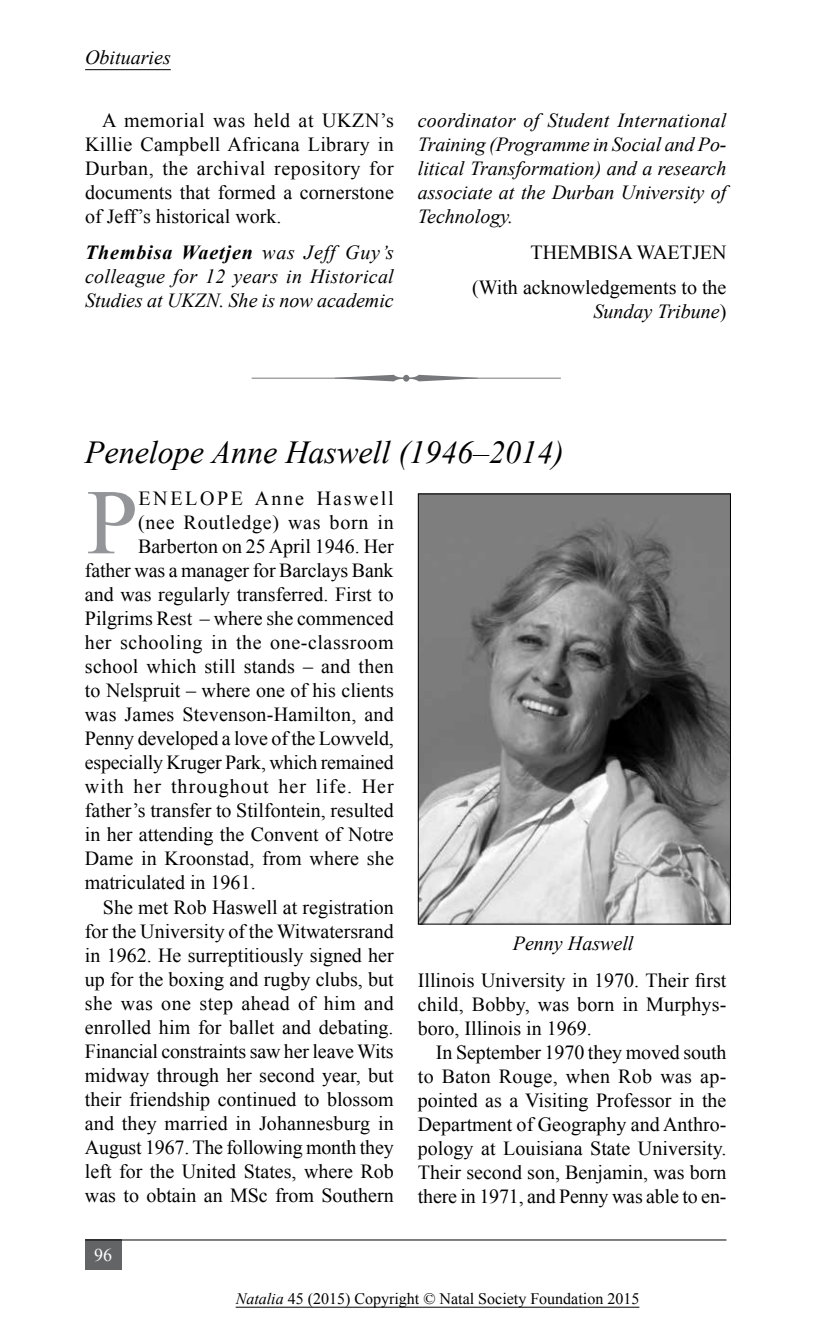
<style>
.page{position:relative;width:840px;height:1333px;background:#fff}
.page>*{position:absolute;margin:0;border:0;box-sizing:border-box;transform-origin:0 0}
.t1{font:92.4px "Times New Roman";color:#939598}
.t2{font:italic 32px "Times New Roman";color:#000}
.t3{font:20px/24px "Times New Roman";color:#000;text-align:justify}
.t4{font:italic 20px/24px "Times New Roman";color:#000;text-align:justify}
.t5{font:20px "Times New Roman";letter-spacing:.03em;color:#000}
.t6{font:20px "Times New Roman";letter-spacing:.055em;color:#000}
.t7{font:20px "Times New Roman";letter-spacing:.02em;color:#000}
.t8{font:20px "Times New Roman";letter-spacing:.035em;color:#000}
.t9{font:20px "Times New Roman";letter-spacing:.095em;color:#000}
.t10{font:18px "Times New Roman";color:#fff}
.t11{font:16px "Times New Roman";color:#000}
.s1{font-weight:700}
.s2{font-style:normal}
.s3{font-style:italic}
</style>
<div class="page">
<hr style="left:85px;top:69px;width:86px;height:1px;background:#000">
<div style="left:85px;top:1239px;width:36px;height:30px;background:#636466"></div>
<hr style="left:85px;top:1239px;width:641px;height:1px;background:#000">
<hr style="left:235px;top:1306px;width:404px;height:1px;background:#000">
<hr style="left:251px;top:378px;width:309px;height:1px;background:#77787b">
<img style="left:419px;top:495px;width:309px;height:427px">
<div style="left:417px;top:493px;width:313px;height:431px;border:1px solid #000"></div>
<svg style="left:334px;top:377px;width:144px;height:2px"></svg>
<p class="t4" style="left:85px;top:44px;width:87px">Obituaries</p>
<p class="t3" style="left:85px;top:108px;width:310px;text-indent:17px">A memorial was held at UKZN’s Killie Campbell Africana Library in Durban, the archival repository for documents that formed a cornerstone of Jeff’s historical work.</p>
<p class="t4" style="left:85px;top:239px;width:310px"><span class="s1">Thembisa Waetjen</span> was Jeff Guy’s colleague for 12 years in Historical Studies at UKZN. She is now academic</p>
<p class="t4" style="left:417px;top:108px;width:310px">coordinator of Student International Training (Programme in Social and Po&shy;litical Transformation) and a research associate at the Durban University of Technology.</p>
<p class="t3" style="left:472px;top:234px;width:256px;line-height:35.4px;text-align:right">THEMBISA WAETJEN<br>(With acknowledgements to the</p>
<p class="t4" style="left:593px;top:299px;width:134px">Sunday Tribune<span class="s2">)</span></p>
<h2 class="t2" style="left:85px;top:430px;width:480px">Penelope Anne Haswell (1946–2014)</h2>
<h1 class="t1" style="left:86px;top:457px;width:53px">P</h1>
<p class="t9" style="left:138px;top:484px;width:257px">eNELOPE Anne Haswell</p>
<p class="t8" style="left:138px;top:508px;width:257px">(nee Routledge) was born in</p>
<p class="t3" style="left:138px;top:534px;width:257px">Barberton on 25 April 1946. Her</p>
<p class="t3" style="left:85px;top:558px;width:310px">father was a manager for Barclays Bank</p>
<p class="t3" style="left:85px;top:582px;width:310px">and was regularly transferred. First to</p>
<p class="t3" style="left:85px;top:606px;width:310px">Pilgrims Rest – where she commenced</p>
<p class="t5" style="left:85px;top:628px;width:310px">her schooling in the one-classroom</p>
<p class="t3" style="left:85px;top:654px;width:310px">school which still stands – and then</p>
<p class="t3" style="left:85px;top:678px;width:310px">to Nelspruit – where one of his clients</p>
<p class="t3" style="left:85px;top:702px;width:310px">was James Stevenson-Hamilton, and</p>
<p class="t3" style="left:85px;top:726px;width:310px">Penny developed a love of the Lowveld,</p>
<p class="t3" style="left:85px;top:750px;width:310px">especially Kruger Park, which remained</p>
<p class="t6" style="left:85px;top:772px;width:310px">with her throughout her life. Her</p>
<p class="t3" style="left:85px;top:798px;width:310px">father’s transfer to Stilfontein, resulted</p>
<p class="t3" style="left:85px;top:822px;width:310px">in her attending the Convent of Notre</p>
<p class="t3" style="left:85px;top:846px;width:310px">Dame in Kroonstad, from where she</p>
<p class="t3" style="left:85px;top:870px;width:172px">matriculated in 1961.</p>
<p class="t3" style="left:103px;top:894px;width:292px">She met Rob Haswell at registration</p>
<p class="t3" style="left:85px;top:918px;width:310px">for the University of the Witwatersrand</p>
<p class="t3" style="left:85px;top:942px;width:310px">in 1962. He surreptitiously signed her</p>
<p class="t3" style="left:85px;top:966px;width:310px">up for the boxing and rugby clubs, but</p>
<p class="t7" style="left:85px;top:988px;width:310px">she was one step ahead of him and</p>
<p class="t3" style="left:85px;top:1014px;width:310px">enrolled him for ballet and debating.</p>
<p class="t3" style="left:85px;top:1038px;width:310px">Financial constraints saw her leave Wits</p>
<p class="t3" style="left:85px;top:1062px;width:310px">midway through her second year, but</p>
<p class="t3" style="left:85px;top:1086px;width:310px">their friendship continued to blossom</p>
<p class="t3" style="left:85px;top:1110px;width:310px">and they married in Johannesburg in</p>
<p class="t3" style="left:85px;top:1134px;width:310px">August 1967. The following month they</p>
<p class="t3" style="left:85px;top:1158px;width:310px">left for the United States, where Rob</p>
<p class="t3" style="left:85px;top:1182px;width:310px">was to obtain an MSc from Southern</p>
<p class="t4" style="left:512px;top:930px;width:122px">Penny Haswell</p>
<p class="t3" style="left:417px;top:967px;width:310px">Illinois University in 1970. Their first child, Bobby, was born in Murphys&shy;boro, Illinois in 1969.</p>
<p class="t3" style="left:417px;top:1039px;width:310px;text-indent:18px">In September 1970 they moved south to Baton Rouge, when Rob was ap&shy;pointed as a Visiting Professor in the Department of Geography and Anthro&shy;pology at Louisiana State University.<br>Their second son, Benjamin, was born there in 1971, and Penny was able to en-</p>
<p class="t10" style="left:94px;top:1241px;width:19px">96</p>
<p class="t11" style="left:235px;top:1287px;width:405px"><span class="s3">Natalia</span> 45 (2015) Copyright © Natal Society Foundation 2015</p>
</div>
